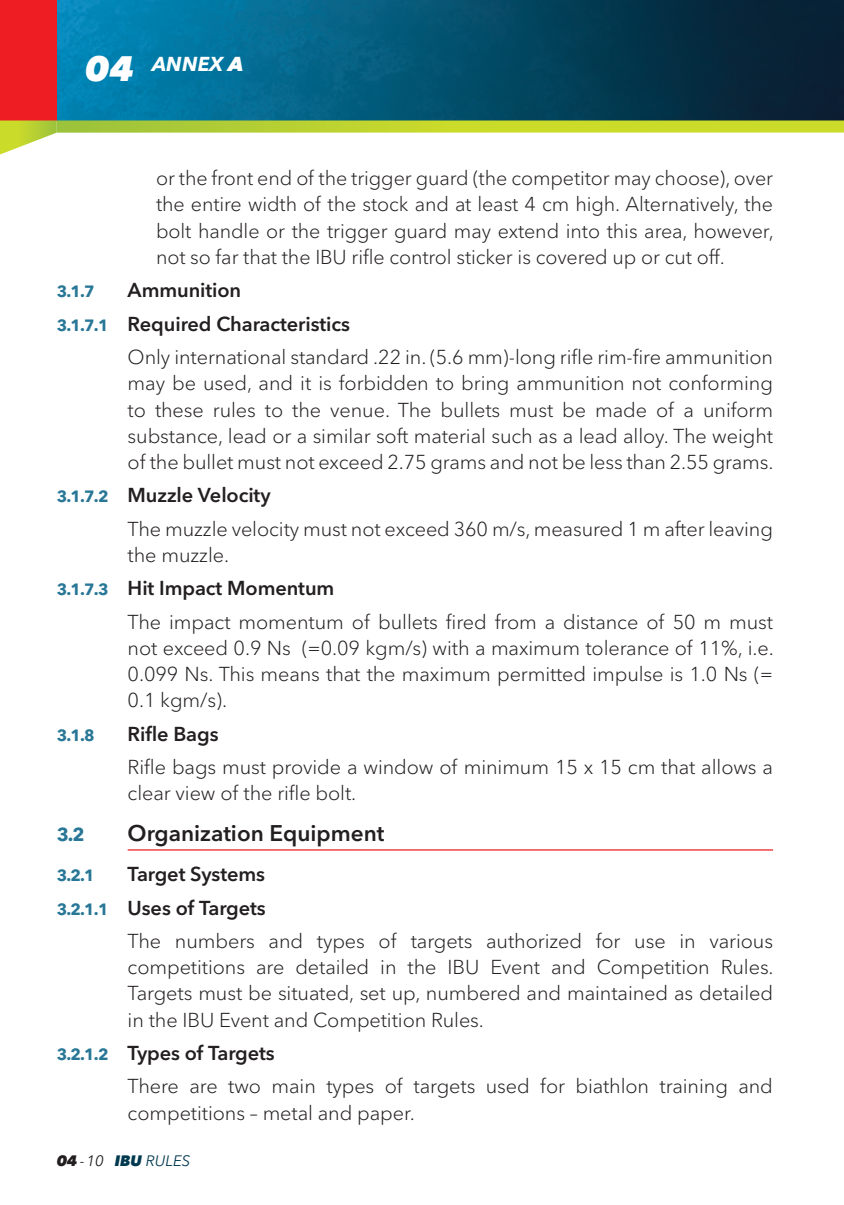
<style>
.page{position:relative;width:844px;height:1205px;background:#fff}
.page>*{position:absolute;margin:0;border:0;box-sizing:border-box;transform-origin:0 0}
.t1{font:600 22.5px "Avenir Next W1 G";color:#231f20}
.t2{font:300 20px/26.2px "Avenir Next W1 G";letter-spacing:-.005em;color:#231f20;text-align:justify}
.t3{font:600 20px "Avenir Next W1 G";letter-spacing:-.005em;color:#231f20}
.t4{font:italic 700 20px "Avenir Next W1 G";color:#fff}
.t5{font:700 18.75px "Avenir Next W1 G";color:#297796}
.t6{font:700 16.25px "Avenir Next W1 G";color:#297796}
.t7{font:italic 15px "Avenir Next W1 G";color:#01394f}
.s1{font-weight:800;font-size:35px}
.s2{font-weight:800}
.s3{font-weight:700;font-size:16.25px;color:#297796}
.s4{font-weight:600}
.s5{font-weight:800;color:#231f20}
.s6{color:#231f20}
</style>
<div class="page">
<img style="left:57px;top:0;width:787px;height:120px">
<div style="left:0;top:0;width:57px;height:120px;background:#ee1d23"></div>
<svg style="left:0;top:120px;width:57px;height:35px"></svg>
<svg style="left:57px;top:120px;width:786px;height:13px;background:#b9d037"></svg>
<svg style="left:843px;top:120px;width:1px;height:13px"></svg>
<hr style="left:128px;top:849px;width:644px;height:1px;background:#ee1d23">
<p class="t4" style="left:85px;top:52px;width:160px"><span class="s1">04</span> ANNEX <span class="s2">A</span></p>
<p class="t2" style="left:156px;top:165px;width:619px">or the front end of the trigger guard (the competitor may choose), over the entire width of the stock and at least 4 cm high. Alternatively, the bolt handle or the trigger guard may extend into this area, however, not so far that the IBU rifle control sticker is covered up or cut off.</p>
<p class="t6" style="left:57px;top:282px;width:39px">3.1.7</p>
<p class="t3" style="left:128px;top:278px;width:115px">Ammunition</p>
<p class="t3" style="left:57px;top:311px;width:295px"><span class="s3">3.1.7.1</span> Required Characteristics</p>
<p class="t2" style="left:128px;top:344px;width:646px">Only international standard .22 in. (5.6 mm)-long rifle rim-fire ammunition</p>
<p class="t2" style="left:128px;top:370px;width:647px">may be used, and it is forbidden to bring ammunition not conforming to these rules to the venue. The bullets must be made of a uniform substance, lead or a similar soft material such as a lead alloy. The weight of the bullet must not exceed 2.75 grams and not be less than 2.55 grams.</p>
<p class="t2" style="left:128px;top:479px;width:646px;line-height:33.2px;text-indent:-71px"><span class="s3">3.1.7.2</span> <span class="s4">Muzzle Velocity<br></span>The muzzle velocity must not exceed 360 m/s, measured 1 m after leaving</p>
<p class="t2" style="left:128px;top:542px;width:103px">the muzzle.</p>
<p class="t3" style="left:57px;top:576px;width:279px"><span class="s3">3.1.7.3</span> Hit Impact Momentum</p>
<p class="t2" style="left:128px;top:608px;width:646px">The impact momentum of bullets fired from a distance of 50 m must</p>
<p class="t2" style="left:128px;top:635px;width:647px">not exceed 0.9 Ns (=0.09 kgm/s) with a maximum tolerance of 11%, i.e.<br>0.099 Ns. This means that the maximum permitted impulse is 1.0 Ns (= 0.1 kgm/s).</p>
<p class="t6" style="left:57px;top:725px;width:39px">3.1.8</p>
<p class="t3" style="left:128px;top:722px;width:92px">Rifle Bags</p>
<p class="t2" style="left:128px;top:754px;width:646px">Rifle bags must provide a window of minimum 15 x 15 cm that allows a clear view of the rifle bolt.</p>
<p class="t5" style="left:57px;top:823px;width:29px">3.2</p>
<p class="t1" style="left:128px;top:819px;width:258px">Organization Equipment</p>
<p class="t6" style="left:57px;top:865px;width:39px">3.2.1</p>
<p class="t3" style="left:128px;top:862px;width:139px">Target Systems</p>
<p class="t3" style="left:57px;top:895px;width:210px"><span class="s3">3.2.1.1</span> Uses of Targets</p>
<p class="t2" style="left:128px;top:928px;width:646px">The numbers and types of targets authorized for use in various</p>
<p class="t2" style="left:128px;top:954px;width:647px">competitions are detailed in the IBU Event and Competition Rules.<br>Targets must be situated, set up, numbered and maintained as detailed in the IBU Event and Competition Rules.</p>
<p class="t2" style="left:128px;top:1036px;width:646px;line-height:33.2px;text-indent:-71px"><span class="s3">3.2.1.2</span> <span class="s4">Types of Targets<br></span>There are two main types of targets used for biathlon training and</p>
<p class="t2" style="left:128px;top:1099px;width:289px">competitions – metal and paper.</p>
<p class="t7" style="left:57px;top:1152px;width:135px"><span class="s5">04</span> <span class="s6">- 10</span> <span class="s2">IBU</span> RULES</p>
</div>
